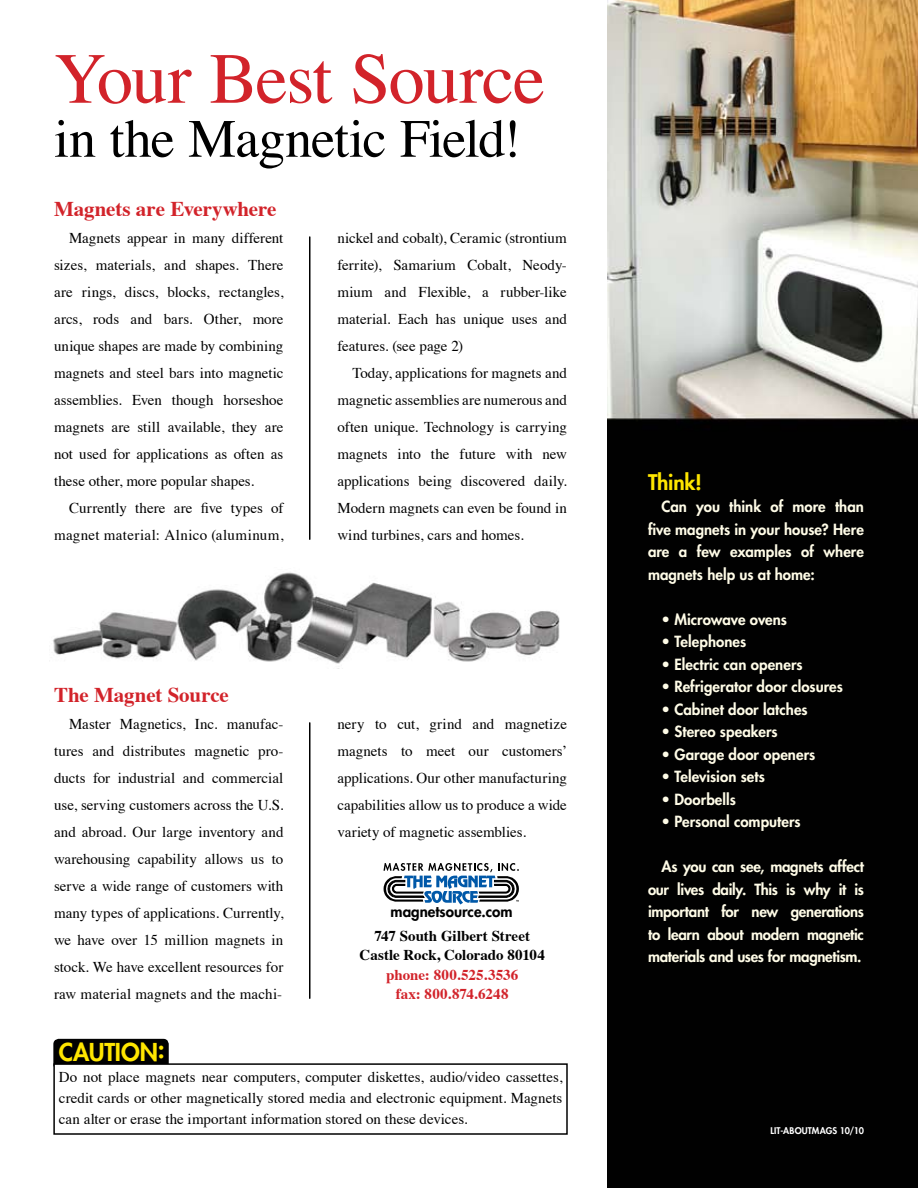
<style>
.page{position:relative;width:918px;height:1188px;background:#fff}
.page>*{position:absolute;margin:0;border:0;box-sizing:border-box;transform-origin:0 0}
.t1{font:72px "Times";letter-spacing:-.025em;color:#d2232a}
.t2{font:54px "Times";letter-spacing:-.02em;color:#000}
.t3{font:800 24px "Futura";letter-spacing:-.005em;color:#ffe600}
.t4{font:700 21px "Times";letter-spacing:-.005em;color:#d2232a}
.t5{font:800 21px "Futura";letter-spacing:-.01em;color:#ffe600}
.t6{font:800 15.15px "Futura";color:#000}
.t7{font:15px/27px "Times";letter-spacing:.005em;color:#000;text-align:justify}
.t8{font:800 15px/22.5px "Futura";color:#fffce7;text-align:justify}
.t9{font:700 15px/19.5px "Times";color:#000;text-align:center}
.t10{font:700 15px/19.5px "Times";letter-spacing:.005em;color:#d2232a;text-align:center}
.t11{font:800 9px "Futura";letter-spacing:.015em;color:#fff}
</style>
<div class="page">
<div style="left:53px;top:1039px;width:116px;height:31px;background:#010101;border-radius:5px"></div>
<div style="left:54px;top:1064px;width:513px;height:70px;background:#fff"></div>
<div style="left:53px;top:1063px;width:515px;height:72px;border:2px solid #000"></div>
<img style="left:608px;top:0;width:310px;height:1188px">
<hr style="left:309px;top:237px;width:1px;height:302px;background:#000">
<svg style="left:383px;top:863px;width:136px;height:42px"></svg>
<hr style="left:309px;top:723px;width:1px;height:275px;background:#000">
<img style="left:53px;top:572px;width:507px;height:97px">
<h1 class="t1" style="left:54px;top:11px;width:493px">Your Best Source</h1>
<h2 class="t2" style="left:54px;top:88px;width:468px">in the Magnetic Field!</h2>
<h3 class="t4" style="left:54px;top:189px;width:224px">Magnets are Everywhere</h3>
<p class="t7" style="left:54px;top:223px;width:231px;text-indent:15px">Magnets appear in many different sizes, materials, and shapes. There are rings, discs, blocks, rectangles, arcs, rods and bars. Other, more unique shapes are made by combining magnets and steel bars into magnetic assemblies. Even though horseshoe magnets are still available, they are not used for applications as often as these other, more popular shapes.</p>
<p class="t7" style="left:54px;top:493px;width:231px;text-align:right">Currently there are five types of magnet material: Alnico (aluminum,</p>
<p class="t7" style="left:338px;top:223px;width:231px">nickel and cobalt), Ceramic (strontium ferrite), Samarium Cobalt, Neody&shy;mium and Flexible, a rubber-like material. Each has unique uses and features. (see page 2)</p>
<p class="t7" style="left:338px;top:358px;width:231px;text-indent:15px">Today, applications for magnets and magnetic assemblies are numerous and often unique. Technology is carrying magnets into the future with new applications being discovered daily.<br>Modern magnets can even be found in wind turbines, cars and homes.</p>
<h3 class="t4" style="left:54px;top:675px;width:176px">The Magnet Source</h3>
<p class="t7" style="left:54px;top:709px;width:231px;text-indent:15px">Master Magnetics, Inc. manufac&shy;tures and distributes magnetic pro&shy;ducts for industrial and commercial use, serving customers across the U.S. and abroad. Our large inventory and warehousing capability allows us to serve a wide range of customers with many types of applications. Currently, we have over 15 million magnets in stock. We have excellent resources for raw material magnets and the machi-</p>
<p class="t7" style="left:338px;top:709px;width:231px">nery to cut, grind and magnetize magnets to meet our customers’ applications. Our other manufacturing capabilities allow us to produce a wide variety of magnetic assemblies.</p>
<p class="t6" style="left:391px;top:901px;width:124px">magnetsource.com</p>
<p class="t9" style="left:360px;top:924px;width:187px">747 South Gilbert Street<br>Castle Rock, Colorado 80104</p>
<p class="t10" style="left:386px;top:963px;width:134px">phone: 800.525.3536 fax: 800.874.6248</p>
<h3 class="t3" style="left:59px;top:1036px;width:107px">CAUTION:</h3>
<p class="t7" style="left:59px;top:1066px;width:505px;line-height:21px">Do not place magnets near computers, computer diskettes, audio/video cassettes, credit cards or other magnetically stored media and electronic equipment. Magnets can alter or erase the important information stored on these devices.</p>
<h3 class="t5" style="left:648px;top:468px;width:55px">Think!</h3>
<p class="t8" style="left:648px;top:495px;width:217px;text-indent:14px">Can you think of more than five magnets in your house? Here are a few examples of where magnets help us at home:</p>
<p class="t8" style="left:662px;top:608px;width:127px">• Microwave ovens</p>
<p class="t8" style="left:662px;top:630px;width:86px">• Telephones</p>
<p class="t8" style="left:662px;top:653px;width:143px">• Electric can openers</p>
<p class="t8" style="left:662px;top:675px;width:183px">• Refrigerator door closures</p>
<p class="t8" style="left:662px;top:698px;width:148px">• Cabinet door latches</p>
<p class="t8" style="left:662px;top:720px;width:118px">• Stereo speakers</p>
<p class="t8" style="left:662px;top:743px;width:155px">• Garage door openers</p>
<p class="t8" style="left:662px;top:765px;width:105px">• Television sets</p>
<p class="t8" style="left:662px;top:788px;width:76px">• Doorbells</p>
<p class="t8" style="left:662px;top:810px;width:141px">• Personal computers</p>
<p class="t8" style="left:648px;top:855px;width:217px;text-indent:14px">As you can see, magnets affect our lives daily. This is why it is important for new generations to learn about modern magnetic materials and uses for magnetism.</p>
<p class="t11" style="left:770px;top:1125px;width:95px">LIT-ABOUTMAGS 10/10</p>
</div>
